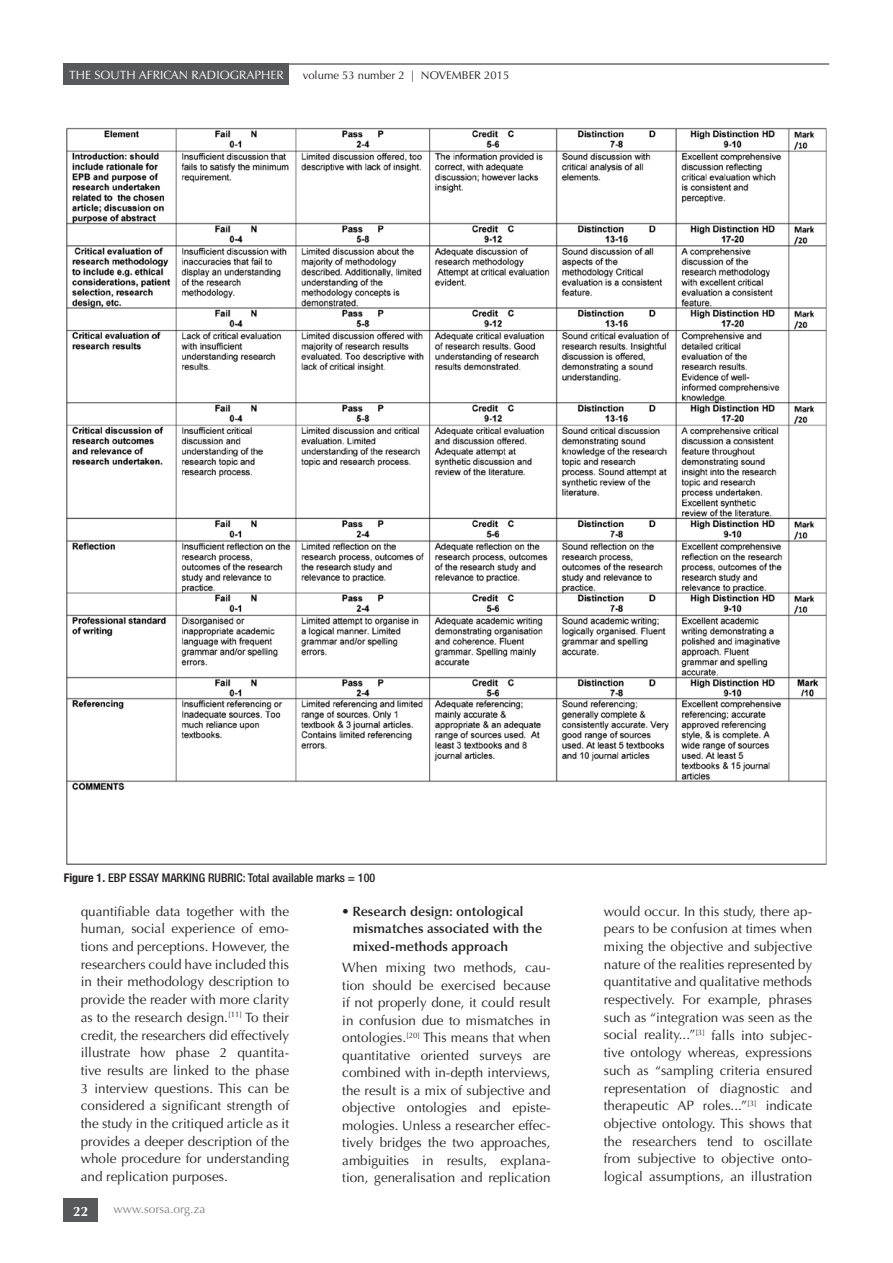
<style>
.page{position:relative;width:893px;height:1263px;background:#fff}
.page>*{position:absolute;margin:0;border:0;box-sizing:border-box;transform-origin:0 0}
.t1{font:13.5px/17.7px "Optima";color:#231f20;text-align:justify}
.t2{font:600 13.5px/17.4px "Optima";color:#231f20}
.t3{font:700 13.5px "Optima";color:#fff}
.t4{font:500 condensed 12px "Helvetica Neue";color:#231f20}
.t5{font:12px "Optima";color:#fff}
.t6{font:12px "Optima";color:#808285}
.t7{font:11.25px "Optima";color:#231f20}
.s1{font-weight:700}
</style>
<div class="page">
<hr style="left:64px;top:64px;width:765px;height:1px;background:#231f20">
<div style="left:64px;top:64px;width:225px;height:21px;background:#58595b"></div>
<div style="left:64px;top:1198px;width:34px;height:23px;background:#58595b"></div>
<img style="left:66px;top:127px;width:761px;height:738px">
<p class="t5" style="left:69px;top:68px;width:216px">THE SOUTH AFRICAN RADIOGRAPHER</p>
<p class="t7" style="left:303px;top:68px;width:208px">volume 53 number 2 | NOVEMBER 2015</p>
<p class="t4" style="left:64px;top:870px;width:313px"><span class="s1">Figure 1.</span> EBP ESSAY MARKING RUBRIC: Total available marks = 100</p>
<p class="t1" style="left:81px;top:902px;width:210px">quantifiable data together with the human, social experience of emo&shy;tions and perceptions. However, the researchers could have included this in their methodology description to provide the reader with more clarity as to the research design.<sup>[11]</sup> To their credit, the researchers did effectively illustrate how phase 2 quantita&shy;tive results are linked to the phase 3 interview questions. This can be considered a significant strength of the study in the critiqued article as it provides a deeper description of the whole procedure for understanding and replication purposes.</p>
<p class="t2" style="left:353px;top:902px;width:191px;text-indent:-11px">• Research design: ontological mismatches associated with the mixed-methods approach</p>
<p class="t1" style="left:342px;top:959px;width:210px">When mixing two methods, cau&shy;tion should be exercised because if not properly done, it could result in confusion due to mismatches in ontologies.<sup>[20]</sup> This means that when quantitative oriented surveys are combined with in-depth interviews, the result is a mix of subjective and objective ontologies and episte&shy;mologies. Unless a researcher effec&shy;tively bridges the two approaches, ambiguities in results, explana&shy;tion, generalisation and replication</p>
<p class="t3" style="left:73px;top:1203px;width:17px">22</p>
<p class="t6" style="left:114px;top:1202px;width:93px">www.sorsa.org.za</p>
<p class="t1" style="left:604px;top:902px;width:210px">would occur. In this study, there ap&shy;pears to be confusion at times when mixing the objective and subjective nature of the realities represented by quantitative and qualitative methods respectively. For example, phrases such as “integration was seen as the social reality...”<sup>[3]</sup> falls into subjec&shy;tive ontology whereas, expressions such as “sampling criteria ensured representation of diagnostic and therapeutic AP roles...”<sup>[3]</sup> indicate objective ontology. This shows that the researchers tend to oscillate from subjective to objective onto&shy;logical assumptions, an illustration</p>
</div>
